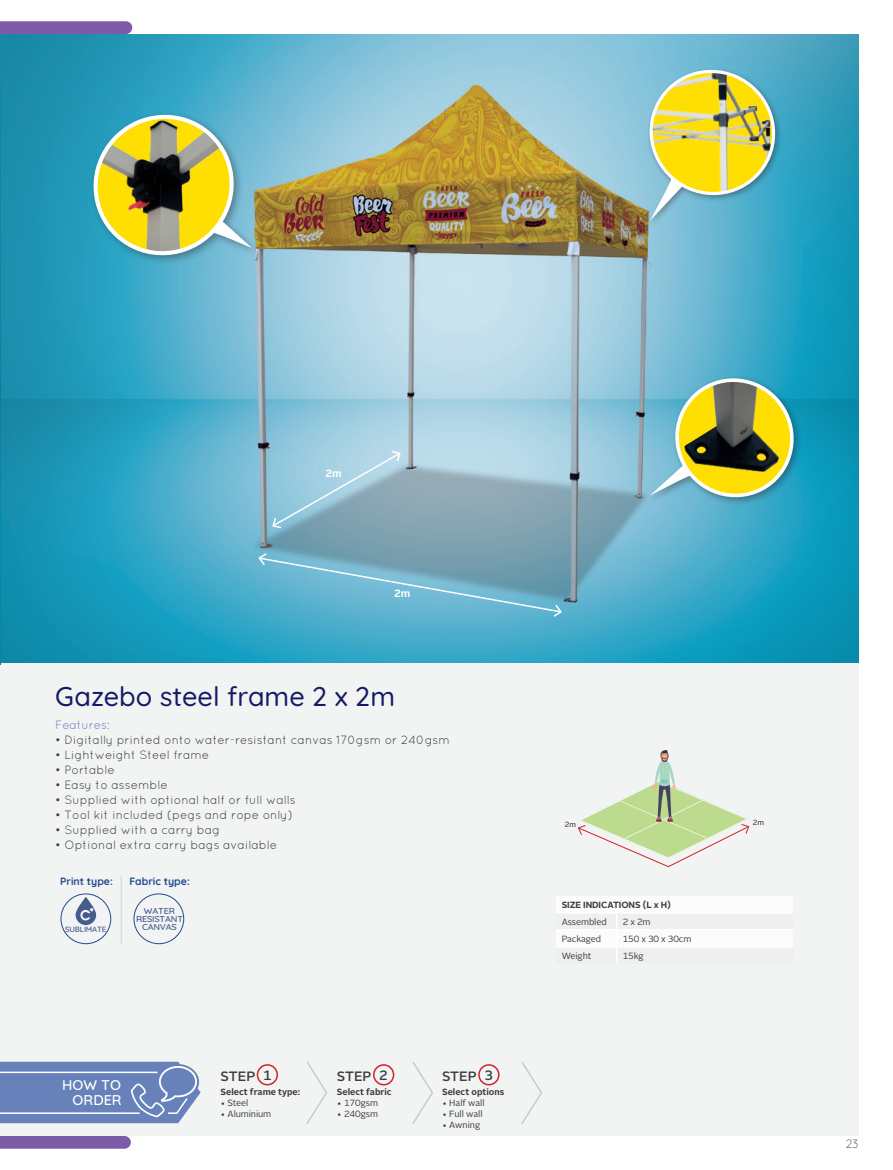
<style>
.page{position:relative;width:893px;height:1170px;background:#fff}
.page>*{position:absolute;margin:0;border:0;box-sizing:border-box;transform-origin:0 0}
.t1{font:500 27px "Quicksand";color:#141b64}
.t2{font:500 14.4px "Quicksand";color:#fff}
.t3{font:500 13.5px "Alright Sans";color:#3e3e3f}
.FEATURES_BULLET_POIN{font:12px "Quicksand";color:#3e3e3f}
.BODY_COPY{font:12px "Quicksand";letter-spacing:-.01em;color:#6782bb}
.t4{font:300 12px "Quicksand";color:#3e3e3f}
.t5{font:700 10.5px "Quicksand";color:#234a8f}
.Table{font:700 10.5px "Alright Sans";color:#fff}
.TABLE_COPY{font:9px "Alright Sans";letter-spacing:-.01em;color:#3e3e3f}
.TABLE_COPY-2{font:700 9px "Alright Sans";color:#3e3e3f}
.BODY_COPY-2{font:9px "Alright Sans";letter-spacing:-.01em;color:#3e3e3f}
.t6{font:500 8.7px/7.6px "Quicksand";letter-spacing:-.02em;color:#455b8b;text-align:center;scale:1.05 1}
.t7{font:500 7.8px "Quicksand";letter-spacing:-.02em;color:#455b8b}
.Table-2{font:7.5px "Alright Sans";color:#231f20}
</style>
<div class="page">
<svg style="left:0;top:21px;width:132px;height:13px;background:#805fa8"></svg>
<svg style="left:0;top:1135px;width:131px;height:13px;background:#8768ac"></svg>
<div style="left:0;top:34px;width:859px;height:1101px;background:#f2f3f3"></div>
<img style="left:1px;top:34px;width:858px;height:628px">
<img style="left:0;top:34px;width:1px;height:630px">
<svg style="left:557px;top:912px;width:235px;height:51px"></svg>
<svg style="left:578px;top:750px;width:172px;height:117px"></svg>
<div style="left:646px;top:67px;width:137px;height:161px;background:#231f20;opacity:.4"></div>
<img style="left:639px;top:64px;width:147px;height:157px">
<div style="left:647px;top:374px;width:156px;height:132px;background:#231f20;opacity:.4"></div>
<svg style="left:649px;top:368px;width:150px;height:139px;background:#84a57c"></svg>
<div style="left:89px;top:110px;width:172px;height:155px;background:#231f20;opacity:.4"></div>
<svg style="left:88px;top:103px;width:164px;height:164px;background:#8fad7b"></svg>
<svg style="left:271px;top:449px;width:131px;height:80px;background:#99c1d2"></svg>
<svg style="left:257px;top:551px;width:306px;height:67px;background:#6eafc6"></svg>
<svg style="left:0;top:1061px;width:201px;height:62px;background:#7890c1"></svg>
<hr style="left:0;top:1112px;width:140px;height:1px;background:#fff">
<svg style="left:306px;top:1061px;width:21px;height:63px"></svg>
<svg style="left:412px;top:1061px;width:21px;height:63px"></svg>
<svg style="left:521px;top:1061px;width:21px;height:63px"></svg>
<div style="left:257px;top:1064px;width:21px;height:21px;border:2px solid #d1232a;border-radius:50%"></div>
<div style="left:478px;top:1064px;width:21px;height:21px;border:2px solid #d1232a;border-radius:50%"></div>
<div style="left:373px;top:1064px;width:21px;height:21px;border:2px solid #d1232a;border-radius:50%"></div>
<div style="left:61px;top:893px;width:50px;height:50px;border:1px solid #234a8f;border-radius:50%"></div>
<svg style="left:76px;top:896px;width:20px;height:29px"></svg>
<div style="left:134px;top:893px;width:50px;height:50px;border:1px solid #234a8f;border-radius:50%"></div>
<hr style="left:120px;top:875px;width:2px;height:69px;background:#dcdddf">
<p class="Table" style="left:325px;top:466px;width:18px">2m</p>
<p class="Table" style="left:394px;top:586px;width:18px">2m</p>
<h1 class="t1" style="left:55px;top:675px;width:341px">Gazebo steel frame 2 x 2m</h1>
<p class="BODY_COPY" style="left:55px;top:717px;width:56px">Features:</p>
<p class="FEATURES_BULLET_POIN" style="left:55px;top:732px;width:396px">• Digitally printed onto water-resistant canvas 170gsm or 240gsm</p>
<p class="FEATURES_BULLET_POIN" style="left:55px;top:747px;width:155px">• Lightweight Steel frame</p>
<p class="FEATURES_BULLET_POIN" style="left:55px;top:762px;width:61px">• Portable</p>
<p class="FEATURES_BULLET_POIN" style="left:55px;top:777px;width:114px">• Easy to assemble</p>
<p class="FEATURES_BULLET_POIN" style="left:55px;top:792px;width:242px">• Supplied with optional half or full walls</p>
<p class="FEATURES_BULLET_POIN" style="left:55px;top:807px;width:239px">• Tool kit included (pegs and rope only)</p>
<p class="FEATURES_BULLET_POIN" style="left:55px;top:822px;width:166px">• Supplied with a carry bag</p>
<p class="FEATURES_BULLET_POIN" style="left:55px;top:837px;width:223px">• Optional extra carry bags available</p>
<p class="t5" style="left:60px;top:873px;width:54px">Print type:</p>
<p class="t5" style="left:130px;top:873px;width:62px">Fabric type:</p>
<p class="t7" style="left:65px;top:922px;width:43px">SUBLIMATE</p>
<p class="t6" style="left:136px;top:906px;width:46px">WATER<br>RESISTANT<br>CANVAS</p>
<p class="t2" style="left:62px;top:1073px;width:60px">HOW TO</p>
<p class="t2" style="left:73px;top:1088px;width:51px">ORDER</p>
<p class="t3" style="left:220px;top:1066px;width:36px">STEP</p>
<p class="t3" style="left:263px;top:1065px;width:10px">1</p>
<p class="t3" style="left:337px;top:1066px;width:36px">STEP</p>
<p class="t3" style="left:379px;top:1065px;width:10px">2</p>
<p class="t3" style="left:442px;top:1066px;width:36px">STEP</p>
<p class="t3" style="left:484px;top:1065px;width:10px">3</p>
<p class="TABLE_COPY-2" style="left:220px;top:1085px;width:81px">Select frame type:</p>
<p class="TABLE_COPY" style="left:220px;top:1096px;width:30px">• Steel</p>
<p class="TABLE_COPY" style="left:220px;top:1107px;width:52px">• Aluminium</p>
<p class="TABLE_COPY-2" style="left:337px;top:1085px;width:56px">Select fabric</p>
<p class="TABLE_COPY" style="left:337px;top:1096px;width:43px">• 170gsm</p>
<p class="TABLE_COPY" style="left:337px;top:1107px;width:43px">• 240gsm</p>
<p class="TABLE_COPY-2" style="left:442px;top:1085px;width:64px">Select options</p>
<p class="TABLE_COPY" style="left:442px;top:1096px;width:44px">• Half wall</p>
<p class="TABLE_COPY" style="left:442px;top:1107px;width:42px">• Full wall</p>
<p class="TABLE_COPY" style="left:442px;top:1118px;width:40px">• Awning</p>
<p class="Table-2" style="left:565px;top:819px;width:13px">2m</p>
<p class="Table-2" style="left:753px;top:817px;width:13px">2m</p>
<p class="TABLE_COPY-2" style="left:562px;top:898px;width:111px">SIZE INDICATIONS (L x H)</p>
<p class="TABLE_COPY" style="left:562px;top:915px;width:47px">Assembled</p>
<p class="TABLE_COPY" style="left:623px;top:915px;width:29px">2 x 2m</p>
<p class="BODY_COPY-2" style="left:562px;top:932px;width:41px">Packaged</p>
<p class="TABLE_COPY" style="left:623px;top:932px;width:70px">150 x 30 x 30cm</p>
<p class="BODY_COPY-2" style="left:562px;top:949px;width:31px">Weight</p>
<p class="TABLE_COPY" style="left:623px;top:949px;width:22px">15kg</p>
<p class="t4" style="left:846px;top:1134px;width:14px">23</p>
</div>
